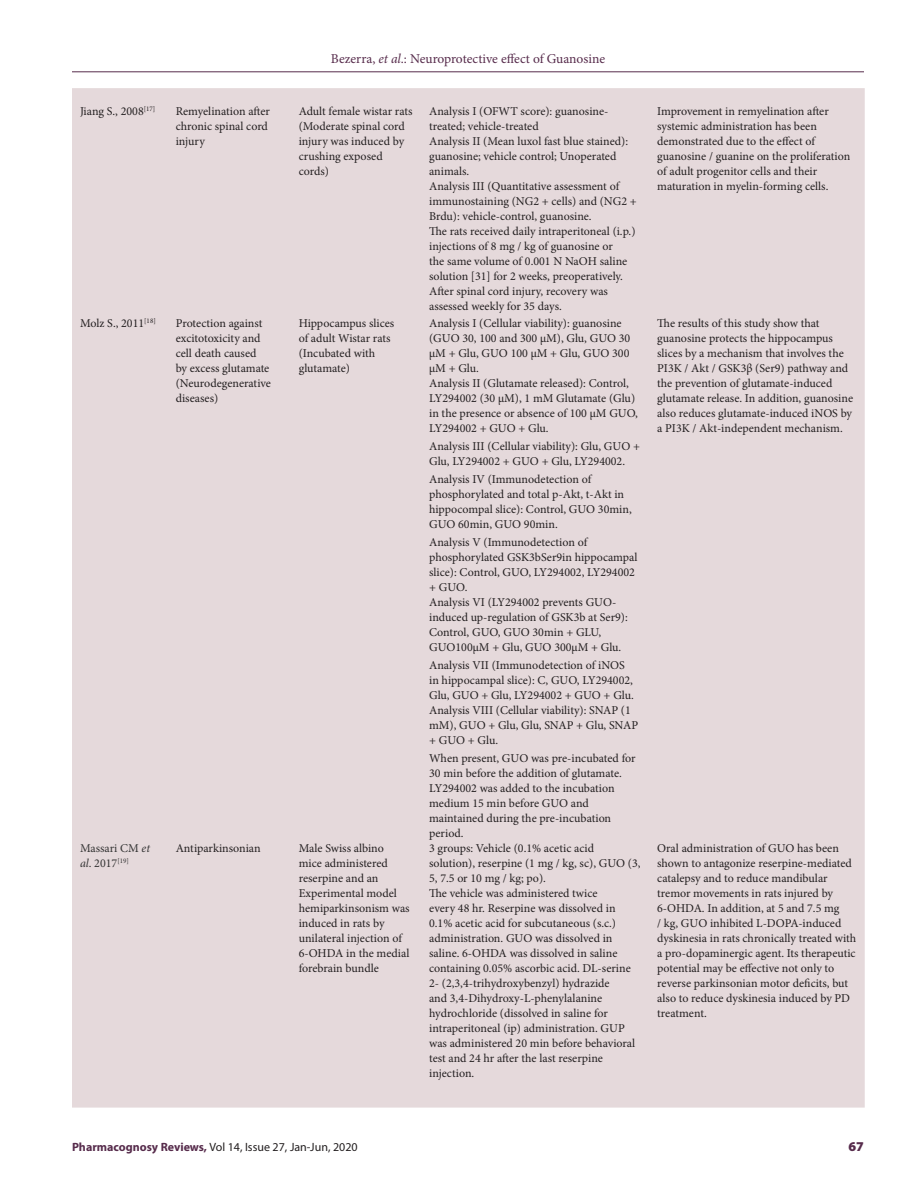
<style>
.page{position:relative;width:918px;height:1188px;background:#fff}
.page>*{position:absolute;margin:0;border:0;box-sizing:border-box;transform-origin:0 0}
.t1{font:13.5px "Minion Pro";color:#572c4c}
.t2{font:900 13.5px "Myriad Pro";color:#572c4c}
.TB{font:12px/15px "Minion Pro";color:#231f20}
.t3{font:12px "Myriad Pro";color:#231f20}
.TB-2{font:12px/15px "Minion Pro";color:#333}
.s1{font-style:italic}
.s2{font-weight:700;color:#572c4c}
</style>
<div class="page">
<hr style="left:72px;top:72px;width:792px;height:1px;background:#572c4c">
<div style="left:72px;top:88px;width:793px;height:1020px;background:#e5d9db"></div>
<p class="t1" style="left:331px;top:50px;width:276px">Bezerra, <span class="s1">et al</span>.: Neuroprotective effect of Guanosine</p>
<p class="TB" style="left:80px;top:104px;width:77px">Jiang S., 2008<sup>[17]</sup></p>
<p class="TB" style="left:176px;top:104px;width:96px">Remyelination after chronic spinal cord injury</p>
<p class="TB" style="left:299px;top:104px;width:115px">Adult female wistar rats (Moderate spinal cord injury was induced by crushing exposed cords)</p>
<p class="TB" style="left:429px;top:104px;width:209px">Analysis I (OFWT score): guanosine&shy;treated; vehicle-treated<br>Analysis II (Mean luxol fast blue stained): guanosine; vehicle control; Unoperated animals.<br>Analysis III (Quantitative assessment of immunostaining (NG2 + cells) and (NG2 + Brdu): vehicle-control, guanosine.<br>The rats received daily intraperitoneal (i.p.) injections of 8 mg / kg of guanosine or<br>the same volume of 0.001 N NaOH saline solution [31] for 2 weeks, preoperatively.<br>After spinal cord injury, recovery was assessed weekly for 35 days.</p>
<p class="TB" style="left:657px;top:104px;width:195px">Improvement in remyelination after systemic administration has been demonstrated due to the effect of guanosine / guanine on the proliferation of adult progenitor cells and their maturation in myelin-forming cells.</p>
<p class="TB" style="left:80px;top:315px;width:77px">Molz S., 2011<sup>[18]</sup></p>
<p class="TB" style="left:176px;top:315px;width:97px">Protection against excitotoxicity and cell death caused<br>by excess glutamate (Neurodegenerative diseases)</p>
<p class="TB" style="left:299px;top:315px;width:97px">Hippocampus slices of adult Wistar rats (Incubated with glutamate)</p>
<p class="TB" style="left:429px;top:315px;width:210px">Analysis I (Cellular viability): guanosine (GUO 30, 100 and 300 µM), Glu, GUO 30 µM + Glu, GUO 100 µM + Glu, GUO 300 µM + Glu.<br>Analysis II (Glutamate released): Control,<br>LY294002 (30 µM), 1 mM Glutamate (Glu) in the presence or absence of 100 µM GUO,<br>LY294002 + GUO + Glu.</p>
<p class="TB" style="left:429px;top:438px;width:212px">Analysis III (Cellular viability): Glu, GUO +<br>Glu, LY294002 + GUO + Glu, LY294002.</p>
<p class="TB" style="left:429px;top:471px;width:204px">Analysis IV (Immunodetection of phosphorylated and total p-Akt, t-Akt in hippocompal slice): Control, GUO 30min, GUO 60min, GUO 90min.</p>
<p class="TB" style="left:429px;top:534px;width:210px">Analysis V (Immunodetection of phosphorylated GSK3bSer9in hippocampal slice): Control, GUO, LY294002, LY294002 + GUO.<br>Analysis VI (LY294002 prevents GUO&shy;induced up-regulation of GSK3b at Ser9):<br>Control, GUO, GUO 30min + GLU,<br>GUO100µM + Glu, GUO 300µM + Glu.</p>
<p class="TB" style="left:429px;top:657px;width:211px">Analysis VII (Immunodetection of iNOS<br>in hippocampal slice): C, GUO, LY294002, Glu, GUO + Glu, LY294002 + GUO + Glu.<br>Analysis VIII (Cellular viability): SNAP (1 mM), GUO + Glu, Glu, SNAP + Glu, SNAP + GUO + Glu.</p>
<p class="TB" style="left:429px;top:750px;width:208px">When present, GUO was pre-incubated for<br>30 min before the addition of glutamate.<br>LY294002 was added to the incubation medium 15 min before GUO and maintained during the pre-incubation period.</p>
<p class="TB" style="left:657px;top:315px;width:197px">The results of this study show that guanosine protects the hippocampus slices by a mechanism that involves the PI3K / Akt / GSK3β (Ser9) pathway and the prevention of glutamate-induced glutamate release. In addition, guanosine also reduces glutamate-induced iNOS by a PI3K / Akt-independent mechanism.</p>
<p class="TB-2" style="left:80px;top:841px;width:71px">Massari CM <span class="s1">et al</span>. 2017<sup>[19]</sup></p>
<p class="TB" style="left:176px;top:841px;width:86px">Antiparkinsonian</p>
<p class="TB" style="left:299px;top:841px;width:112px">Male Swiss albino mice administered reserpine and an<br>Experimental model hemiparkinsonism was induced in rats by unilateral injection of<br>6-OHDA in the medial forebrain bundle</p>
<p class="TB" style="left:429px;top:841px;width:213px">3 groups: Vehicle (0.1% acetic acid solution), reserpine (1 mg / kg, sc), GUO (3, 5, 7.5 or 10 mg / kg; po).<br>The vehicle was administered twice<br>every 48 hr. Reserpine was dissolved in 0.1% acetic acid for subcutaneous (s.c.) administration. GUO was dissolved in saline. 6-OHDA was dissolved in saline containing 0.05% ascorbic acid. DL-serine 2- (2,3,4-trihydroxybenzyl) hydrazide<br>and 3,4-Dihydroxy-L-phenylalanine hydrochloride (dissolved in saline for intraperitoneal (ip) administration. GUP was administered 20 min before behavioral test and 24 hr after the last reserpine injection.</p>
<p class="TB" style="left:657px;top:841px;width:201px">Oral administration of GUO has been shown to antagonize reserpine-mediated catalepsy and to reduce mandibular tremor movements in rats injured by 6-OHDA. In addition, at 5 and 7.5 mg<br>/ kg, GUO inhibited L-DOPA-induced dyskinesia in rats chronically treated with a pro-dopaminergic agent. Its therapeutic potential may be effective not only to reverse parkinsonian motor deficits, but also to reduce dyskinesia induced by PD treatment.</p>
<p class="t3" style="left:72px;top:1139px;width:287px"><span class="s2">Pharmacognosy Reviews,</span> Vol 14, Issue 27, Jan-Jun, 2020</p>
<p class="t2" style="left:849px;top:1137px;width:17px">67</p>
</div>
